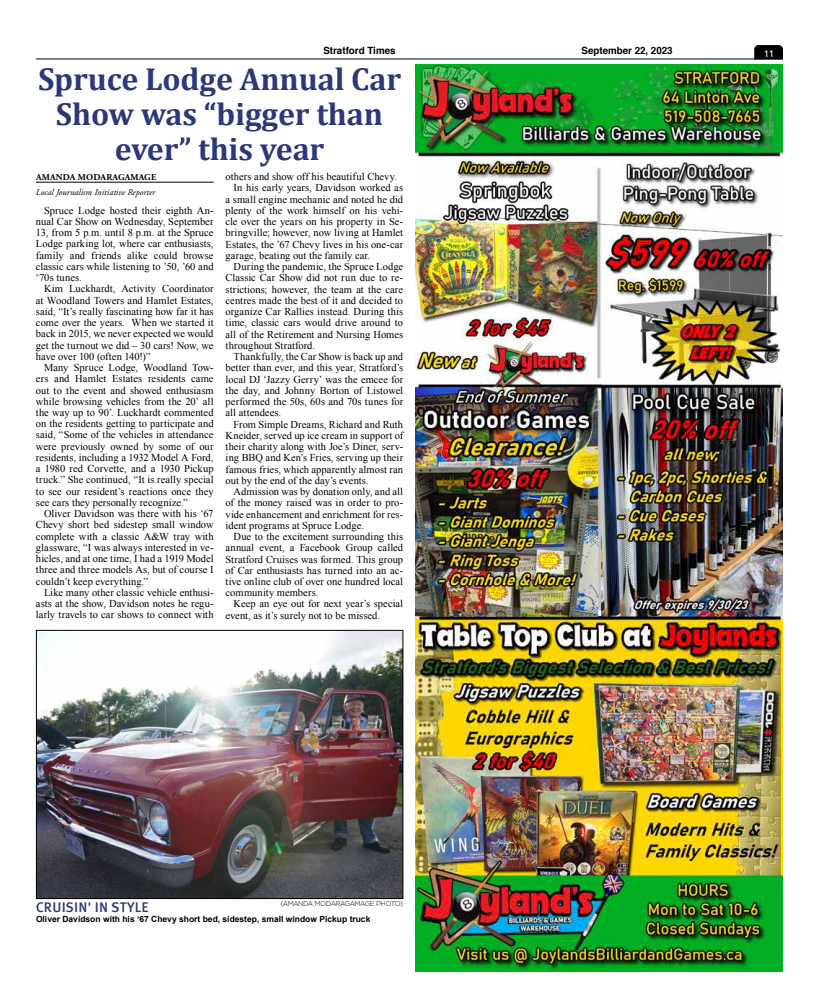
<style>
.page{position:relative;width:819px;height:1008px;background:#fff}
.page>*{position:absolute;margin:0;border:0;box-sizing:border-box;transform-origin:0 0}
.t1{font:700 32px/35px "Cambria";letter-spacing:-.005em;color:#2b387a;text-align:center}
.t2{font:14px "Meta Plus Medium Caps";letter-spacing:.015em;color:#2b387a}
.t3{font:10.5px/11.2px "Times New Roman";letter-spacing:.005em;color:#000;text-align:justify}
.t4{font:700 10px "Helvetica";color:#000}
.t5{font:10px "Helvetica";color:#fff}
.t6{font:italic 9px "Adobe Garamond Pro";color:#000}
.t7{font:700 9px "Adobe Garamond Pro";letter-spacing:.015em;color:#000}
.t8{font:700 8.5px "Arial";color:#000}
.t9{font:300 7px "Nexa";letter-spacing:-.01em;color:#000}
</style>
<div class="page">
<hr style="left:36px;top:58px;width:747px;height:1px;background:#000">
<svg style="left:754px;top:45px;width:29px;height:14px"></svg>
<img style="left:416px;top:65px;width:367px;height:907px">
<hr style="left:36px;top:182px;width:178px;height:1px;background:#000">
<img style="left:38px;top:632px;width:363px;height:265px">
<div style="left:36px;top:630px;width:367px;height:269px;border:1px solid #000"></div>
<p class="t4" style="left:323px;top:42px;width:74px">Stratford Times</p>
<p class="t4" style="left:582px;top:43px;width:93px">September 22, 2023</p>
<p class="t5" style="left:764px;top:46px;width:12px">11</p>
<h1 class="t1" style="left:38px;top:60px;width:365px">Spruce Lodge Annual Car<br>Show was “bigger than ever” this year</h1>
<p class="t3" style="left:36px;top:204px;width:179px;text-indent:8px">Spruce Lodge hosted their eighth An&shy;nual Car Show on Wednesday, September 13, from 5 p.m. until 8 p.m. at the Spruce Lodge parking lot, where car enthusiasts, family and friends alike could browse classic cars while listening to ’50, ’60 and ‘70s tunes.</p>
<p class="t3" style="left:36px;top:283px;width:179px;text-indent:8px">Kim Luckhardt, Activity Coordinator at Woodland Towers and Hamlet Estates, said, “It’s really fascinating how far it has come over the years. When we started it back in 2015, we never expected we would get the turnout we did – 30 cars! Now, we have over 100 (often 140!)”</p>
<p class="t3" style="left:36px;top:362px;width:179px;text-indent:8px">Many Spruce Lodge, Woodland Tow&shy;ers and Hamlet Estates residents came out to the event and showed enthusiasm while browsing vehicles from the 20’ all the way up to 90’. Luckhardt commented on the residents getting to participate and said, “Some of the vehicles in attendance were previously owned by some of our residents, including a 1932 Model A Ford, a 1980 red Corvette, and a 1930 Pickup truck.” She continued, “It is really special to see our resident’s reactions once they see cars they personally recognize.”</p>
<p class="t3" style="left:36px;top:508px;width:179px;text-indent:8px">Oliver Davidson was there with his ‘67<br>Chevy short bed sidestep small window complete with a classic A&amp;W tray with glassware, “I was always interested in ve&shy;hicles, and at one time, I had a 1919 Model three and three models As, but of course I couldn’t keep everything.”</p>
<p class="t3" style="left:36px;top:587px;width:179px;text-indent:8px">Like many other classic vehicle enthusi&shy;asts at the show, Davidson notes he regu&shy;larly travels to car shows to connect with</p>
<p class="t3" style="left:226px;top:171px;width:173px">others and show off his beautiful Chevy.</p>
<p class="t3" style="left:234px;top:182px;width:171px">In his early years, Davidson worked as</p>
<p class="t3" style="left:226px;top:193px;width:179px">a small engine mechanic and noted he did</p>
<p class="t3" style="left:226px;top:205px;width:179px">plenty of the work himself on his vehi-</p>
<p class="t3" style="left:226px;top:216px;width:179px">cle over the years on his property in Se-</p>
<p class="t3" style="left:226px;top:227px;width:179px">bringville; however, now living at Hamlet</p>
<p class="t3" style="left:226px;top:238px;width:179px">Estates, the ’67 Chevy lives in his one-car</p>
<p class="t3" style="left:226px;top:250px;width:146px">garage, beating out the family car.</p>
<p class="t3" style="left:234px;top:261px;width:171px">During the pandemic, the Spruce Lodge</p>
<p class="t3" style="left:226px;top:272px;width:179px">Classic Car Show did not run due to re-</p>
<p class="t3" style="left:226px;top:283px;width:179px">strictions; however, the team at the care</p>
<p class="t3" style="left:226px;top:295px;width:179px">centres made the best of it and decided to</p>
<p class="t3" style="left:226px;top:306px;width:179px">organize Car Rallies instead. During this</p>
<p class="t3" style="left:226px;top:317px;width:179px">time, classic cars would drive around to</p>
<p class="t3" style="left:226px;top:328px;width:179px">all of the Retirement and Nursing Homes</p>
<p class="t3" style="left:226px;top:340px;width:91px">throughout Stratford.</p>
<p class="t3" style="left:234px;top:351px;width:171px">Thankfully, the Car Show is back up and</p>
<p class="t3" style="left:226px;top:362px;width:179px">better than ever, and this year, Stratford’s</p>
<p class="t3" style="left:226px;top:373px;width:179px">local DJ ‘Jazzy Gerry’ was the emcee for</p>
<p class="t3" style="left:226px;top:385px;width:179px">the day, and Johnny Borton of Listowel</p>
<p class="t3" style="left:226px;top:396px;width:179px">performed the 50s, 60s and 70s tunes for</p>
<p class="t3" style="left:226px;top:407px;width:57px">all attendees.</p>
<p class="t3" style="left:234px;top:418px;width:171px">From Simple Dreams, Richard and Ruth</p>
<p class="t3" style="left:226px;top:430px;width:179px">Kneider, served up ice cream in support of</p>
<p class="t3" style="left:226px;top:441px;width:179px">their charity along with Joe’s Diner, serv-</p>
<p class="t3" style="left:226px;top:452px;width:179px">ing BBQ and Ken’s Fries, serving up their</p>
<p class="t3" style="left:226px;top:463px;width:179px">famous fries, which apparently almost ran</p>
<p class="t3" style="left:226px;top:475px;width:145px">out by the end of the day’s events.</p>
<p class="t3" style="left:234px;top:486px;width:171px">Admission was by donation only, and all</p>
<p class="t3" style="left:226px;top:497px;width:179px">of the money raised was in order to pro-</p>
<p class="t3" style="left:226px;top:508px;width:179px">vide enhancement and enrichment for res-</p>
<p class="t3" style="left:226px;top:519px;width:140px">ident programs at Spruce Lodge.</p>
<p class="t3" style="left:234px;top:531px;width:171px">Due to the excitement surrounding this</p>
<p class="t3" style="left:226px;top:542px;width:179px">annual event, a Facebook Group called</p>
<p class="t3" style="left:226px;top:553px;width:179px">Stratford Cruises was formed. This group</p>
<p class="t3" style="left:226px;top:564px;width:179px">of Car enthusiasts has turned into an ac-</p>
<p class="t3" style="left:226px;top:576px;width:179px">tive online club of over one hundred local</p>
<p class="t3" style="left:226px;top:587px;width:94px">community members.</p>
<p class="t3" style="left:234px;top:598px;width:171px">Keep an eye out for next year’s special</p>
<p class="t3" style="left:226px;top:609px;width:156px">event, as it’s surely not to be missed.</p>
<p class="t7" style="left:36px;top:171px;width:122px">AMANDA MODARAGAMAGE</p>
<p class="t6" style="left:36px;top:186px;width:121px">Local Journalism Initiative Reporter</p>
<p class="t9" style="left:281px;top:900px;width:124px">(AMANDA MODARAGAMAGE PHOTO)</p>
<h2 class="t2" style="left:36px;top:899px;width:114px">CRUISIN' IN STYLE</h2>
<p class="t8" style="left:36px;top:913px;width:336px">Oliver Davidson with his ‘67 Chevy short bed, sidestep, small window Pickup truck</p>
</div>
